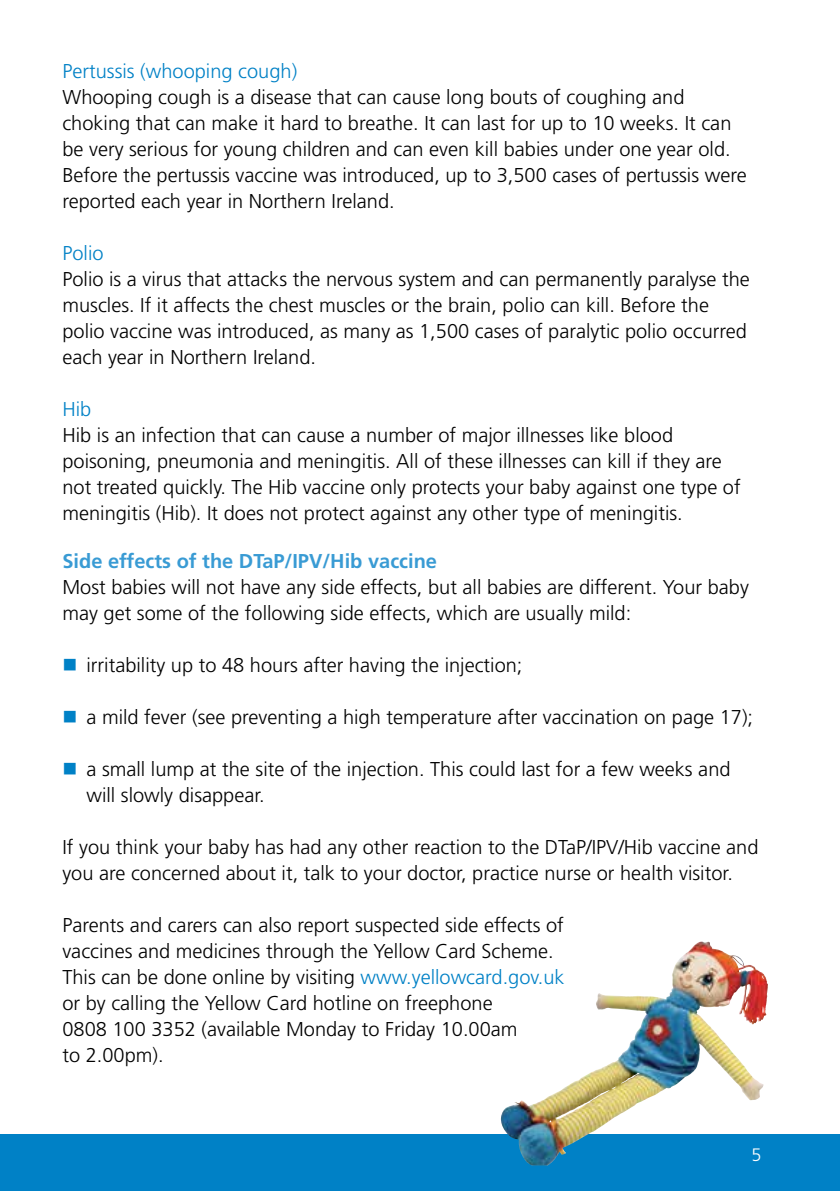
<style>
.page{position:relative;width:840px;height:1191px;background:#fff}
.page>*{position:absolute;margin:0;border:0;box-sizing:border-box;transform-origin:0 0}
.t1{font:300 20px/26px "Frutiger";color:#000}
.t2{font:700 20px "Frutiger";color:#399bd4}
.t3{font:300 20px "Frutiger";color:#0081c6}
.t4{font:300 18px "Frutiger";color:#fff}
.s1{color:#0081c6}
</style>
<div class="page">
<div style="left:0;top:1134px;width:839px;height:57px;background:#0081c6"></div>
<img style="left:515px;top:942px;width:184px;height:163px">
<p class="t3" style="left:62px;top:60px;width:236px">Pertussis (whooping cough)</p>
<p class="t1" style="left:62px;top:84px;width:685px">Whooping cough is a disease that can cause long bouts of coughing and choking that can make it hard to breathe. It can last for up to 10 weeks. It can be very serious for young children and can even kill babies under one year old.<br>Before the pertussis vaccine was introduced, up to 3,500 cases of pertussis were reported each year in Northern Ireland.</p>
<p class="t3" style="left:62px;top:242px;width:43px">Polio</p>
<p class="t1" style="left:62px;top:266px;width:688px">Polio is a virus that attacks the nervous system and can permanently paralyse the muscles. If it affects the chest muscles or the brain, polio can kill. Before the polio vaccine was introduced, as many as 1,500 cases of paralytic polio occurred each year in Northern Ireland.</p>
<p class="t3" style="left:62px;top:398px;width:30px">Hib</p>
<p class="t1" style="left:62px;top:422px;width:679px">Hib is an infection that can cause a number of major illnesses like blood poisoning, pneumonia and meningitis. All of these illnesses can kill if they are not treated quickly. The Hib vaccine only protects your baby against one type of meningitis (Hib). It does not protect against any other type of meningitis.</p>
<p class="t2" style="left:62px;top:549px;width:376px">Side effects of the DTaP/IPV/Hib vaccine</p>
<p class="t1" style="left:62px;top:574px;width:687px">Most babies will not have any side effects, but all babies are different. Your baby may get some of the following side effects, which are usually mild:</p>
<p class="t1" style="left:62px;top:652px;width:461px"><span class="s1">■</span> irritability up to 48 hours after having the injection;</p>
<p class="t1" style="left:62px;top:704px;width:692px"><span class="s1">■</span> a mild fever (see preventing a high temperature after vaccination on page 17);</p>
<p class="t1" style="left:86px;top:756px;width:645px;text-indent:-24px"><span class="s1">■</span> a small lump at the site of the injection. This could last for a few weeks and will slowly disappear.</p>
<p class="t1" style="left:62px;top:834px;width:697px">If you think your baby has had any other reaction to the DTaP/IPV/Hib vaccine and you are concerned about it, talk to your doctor, practice nurse or health visitor.</p>
<p class="t1" style="left:62px;top:912px;width:503px">Parents and carers can also report suspected side effects of vaccines and medicines through the Yellow Card Scheme.<br>This can be done online by visiting <span class="s1">www.yellowcard.gov.uk </span>or by calling the Yellow Card hotline on freephone<br>0808 100 3352 (available Monday to Friday 10.00am<br>to 2.00pm).</p>
<p class="t4" style="left:751px;top:1145px;width:12px">5</p>
</div>
